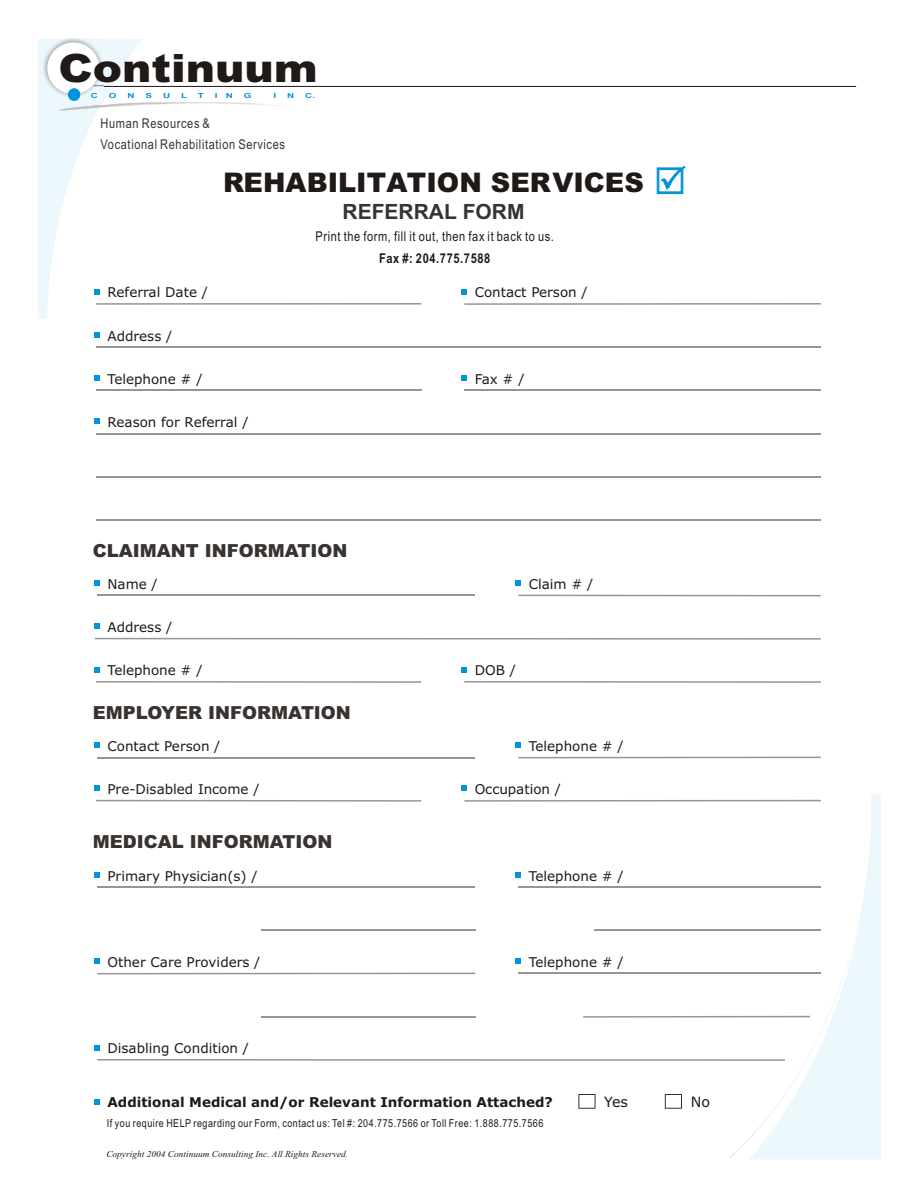
<style>
.page{position:relative;width:918px;height:1188px;background:#fff}
.page>*{position:absolute;margin:0;border:0;box-sizing:border-box;transform-origin:0 0}
.t1{font:900 39.15px "Arial";color:#1f1a17;scale:1.13 1}
.t2{font:900 27px "Arial";color:#1f1a17}
.t3{font:700 21px "Arial";color:#383330}
.t4{font:900 18px "Arial";color:#383330}
.t5{font:14.25px "Verdana";color:#1f1a17}
.t6{font:13.5px "Verdana";color:#1f1a17}
.t7{font:700 13.5px "Verdana";color:#1f1a17}
.t8{font:13.5px/21.5px "Arial Narrow";letter-spacing:.045em;color:#383330}
.t9{font:13.5px "Arial Narrow";letter-spacing:.045em;color:#1f1a17}
.t10{font:700 13.5px "Arial Narrow";letter-spacing:.045em;color:#1f1a17}
.t11{font:10.95px "Arial Narrow";letter-spacing:.045em;color:#1f1a17}
.t12{font:italic 9px "Times New Roman";color:#1f1a17;scale:1.04 1}
.t13{font:700 6.9px "Arial";color:#0094de;scale:1.41 1}
</style>
<div class="page">
<img style="left:38px;top:39px;width:106px;height:280px">
<hr style="left:94px;top:86px;width:762px;height:1px;background:#1f1a17">
<img style="left:43px;top:39px;width:60px;height:59px">
<div style="left:47px;top:42px;width:52px;height:52px;background:#fff;border-radius:50%"></div>
<img style="left:58px;top:102px;width:86px;height:9px">
<img style="left:72px;top:102px;width:200px;height:4px">
<img style="left:64px;top:103px;width:180px;height:7px">
<img style="left:58px;top:104px;width:75px;height:7px">
<img style="left:57px;top:105px;width:67px;height:6px">
<svg style="left:58px;top:105px;width:61px;height:6px"></svg>
<div style="left:68px;top:88px;width:12px;height:13px;background:#0094de;border-radius:50%"></div>
<img style="left:86px;top:88px;width:186px;height:16px">
<svg style="left:656px;top:165px;width:30px;height:29px"></svg>
<svg style="left:461px;top:289px;width:6px;height:5px"></svg>
<svg style="left:94px;top:289px;width:6px;height:5px"></svg>
<svg style="left:94px;top:332px;width:6px;height:5px"></svg>
<svg style="left:461px;top:375px;width:6px;height:6px"></svg>
<svg style="left:94px;top:375px;width:6px;height:6px"></svg>
<svg style="left:94px;top:419px;width:6px;height:5px"></svg>
<svg style="left:515px;top:581px;width:6px;height:5px"></svg>
<svg style="left:94px;top:581px;width:6px;height:5px"></svg>
<svg style="left:94px;top:624px;width:6px;height:5px"></svg>
<svg style="left:461px;top:667px;width:6px;height:5px"></svg>
<svg style="left:94px;top:667px;width:6px;height:5px"></svg>
<svg style="left:515px;top:743px;width:6px;height:5px"></svg>
<svg style="left:94px;top:743px;width:6px;height:5px"></svg>
<svg style="left:461px;top:786px;width:6px;height:5px"></svg>
<svg style="left:94px;top:786px;width:6px;height:5px"></svg>
<svg style="left:515px;top:872px;width:6px;height:5px"></svg>
<svg style="left:94px;top:872px;width:6px;height:5px"></svg>
<svg style="left:515px;top:959px;width:6px;height:5px"></svg>
<svg style="left:94px;top:959px;width:6px;height:5px"></svg>
<svg style="left:94px;top:1045px;width:6px;height:5px"></svg>
<svg style="left:94px;top:1099px;width:6px;height:5px"></svg>
<svg style="left:578px;top:1094px;width:18px;height:15px"></svg>
<svg style="left:665px;top:1094px;width:17px;height:15px"></svg>
<hr style="left:96px;top:303px;width:325px;height:2px;background:#969494">
<hr style="left:464px;top:303px;width:357px;height:2px;background:#969494">
<hr style="left:96px;top:389px;width:325px;height:2px;background:#969494">
<hr style="left:464px;top:390px;width:357px;height:1px;background:#969494">
<hr style="left:96px;top:433px;width:725px;height:1px;background:#969494">
<hr style="left:96px;top:476px;width:725px;height:1px;background:#969494">
<hr style="left:96px;top:347px;width:725px;height:1px;background:#969494">
<hr style="left:97px;top:595px;width:378px;height:1px;background:#969494">
<hr style="left:518px;top:595px;width:303px;height:1px;background:#969494">
<hr style="left:95px;top:638px;width:726px;height:2px;background:#969494">
<hr style="left:96px;top:681px;width:325px;height:2px;background:#969494">
<hr style="left:464px;top:681px;width:357px;height:2px;background:#969494">
<hr style="left:97px;top:757px;width:378px;height:1px;background:#969494">
<hr style="left:518px;top:757px;width:303px;height:1px;background:#969494">
<hr style="left:96px;top:800px;width:325px;height:2px;background:#969494">
<hr style="left:464px;top:800px;width:357px;height:2px;background:#969494">
<hr style="left:97px;top:887px;width:378px;height:1px;background:#969494">
<hr style="left:518px;top:887px;width:303px;height:1px;background:#969494">
<hr style="left:261px;top:930px;width:214px;height:1px;background:#969494">
<hr style="left:594px;top:930px;width:227px;height:1px;background:#969494">
<hr style="left:97px;top:973px;width:378px;height:1px;background:#969494">
<hr style="left:261px;top:1016px;width:214px;height:2px;background:#969494">
<hr style="left:97px;top:1059px;width:688px;height:2px;background:#969494">
<hr style="left:583px;top:1016px;width:227px;height:2px;background:#969494">
<hr style="left:518px;top:973px;width:303px;height:1px;background:#969494">
<hr style="left:96px;top:519px;width:725px;height:2px;background:#969494">
<h1 class="t1" style="left:59px;top:54px;width:231px">Continuum</h1>
<p class="t13" style="left:91px;top:93px;width:7px">C</p>
<p class="t13" style="left:109px;top:93px;width:7px">O</p>
<p class="t13" style="left:127px;top:93px;width:7px">N</p>
<p class="t13" style="left:146px;top:93px;width:6px">S</p>
<p class="t13" style="left:163px;top:93px;width:7px">U</p>
<p class="t13" style="left:181px;top:93px;width:6px">L</p>
<p class="t13" style="left:198px;top:93px;width:6px">T</p>
<p class="t13" style="left:215px;top:93px;width:3px">I</p>
<p class="t13" style="left:226px;top:93px;width:7px">N</p>
<p class="t13" style="left:244px;top:93px;width:7px">G</p>
<p class="t13" style="left:273px;top:93px;width:3px">I</p>
<p class="t13" style="left:287px;top:93px;width:7px">N</p>
<p class="t13" style="left:305px;top:93px;width:8px">C.</p>
<p class="t8" style="left:101px;top:113px;width:186px">Human Resources &amp;<br>Vocational Rehabilitation Services</p>
<h2 class="t2" style="left:223px;top:173px;width:422px">REHABILITATION SERVICES</h2>
<h3 class="t3" style="left:343px;top:204px;width:184px">REFERRAL FORM</h3>
<p class="t6" style="left:107px;top:287px;width:102px">Referral Date /</p>
<p class="t6" style="left:107px;top:330px;width:66px">Address /</p>
<p class="t9" style="left:315px;top:231px;width:240px">Print the form, fill it out, then fax it back to us.</p>
<p class="t10" style="left:379px;top:248px;width:113px">Fax #: 204.775.7588</p>
<p class="t6" style="left:475px;top:287px;width:114px">Contact Person /</p>
<p class="t6" style="left:107px;top:373px;width:97px">Telephone # /</p>
<p class="t6" style="left:475px;top:373px;width:51px">Fax # /</p>
<p class="t6" style="left:107px;top:417px;width:143px">Reason for Referral /</p>
<h3 class="t4" style="left:93px;top:544px;width:256px">CLAIMANT INFORMATION</h3>
<p class="t6" style="left:107px;top:579px;width:52px">Name /</p>
<p class="t6" style="left:107px;top:622px;width:66px">Address /</p>
<p class="t6" style="left:529px;top:579px;width:66px">Claim # /</p>
<p class="t6" style="left:107px;top:665px;width:97px">Telephone # /</p>
<p class="t6" style="left:475px;top:665px;width:43px">DOB /</p>
<h3 class="t4" style="left:93px;top:706px;width:260px">EMPLOYER INFORMATION</h3>
<p class="t6" style="left:107px;top:741px;width:114px">Contact Person /</p>
<p class="t6" style="left:529px;top:741px;width:97px">Telephone # /</p>
<p class="t6" style="left:107px;top:784px;width:154px">Pre-Disabled Income /</p>
<p class="t6" style="left:475px;top:784px;width:88px">Occupation /</p>
<h3 class="t4" style="left:93px;top:835px;width:241px">MEDICAL INFORMATION</h3>
<p class="t6" style="left:107px;top:870px;width:152px">Primary Physician(s) /</p>
<p class="t6" style="left:529px;top:870px;width:97px">Telephone # /</p>
<p class="t6" style="left:107px;top:957px;width:154px">Other Care Providers /</p>
<p class="t6" style="left:529px;top:957px;width:97px">Telephone # /</p>
<p class="t6" style="left:107px;top:1043px;width:143px">Disabling Condition /</p>
<p class="t7" style="left:107px;top:1097px;width:447px">Additional Medical and/or Relevant Information Attached?</p>
<p class="t5" style="left:604px;top:1096px;width:25px">Yes</p>
<p class="t5" style="left:691px;top:1096px;width:21px">No</p>
<p class="t11" style="left:107px;top:1119px;width:438px">If you require HELP regarding our Form, contact us: Tel #: 204.775.7566 or Toll Free: 1.888.775.7566</p>
<p class="t12" style="left:106px;top:1150px;width:234px">Copyright 2004 Continuum Consulting Inc. All Rights Reserved.</p>
</div>
